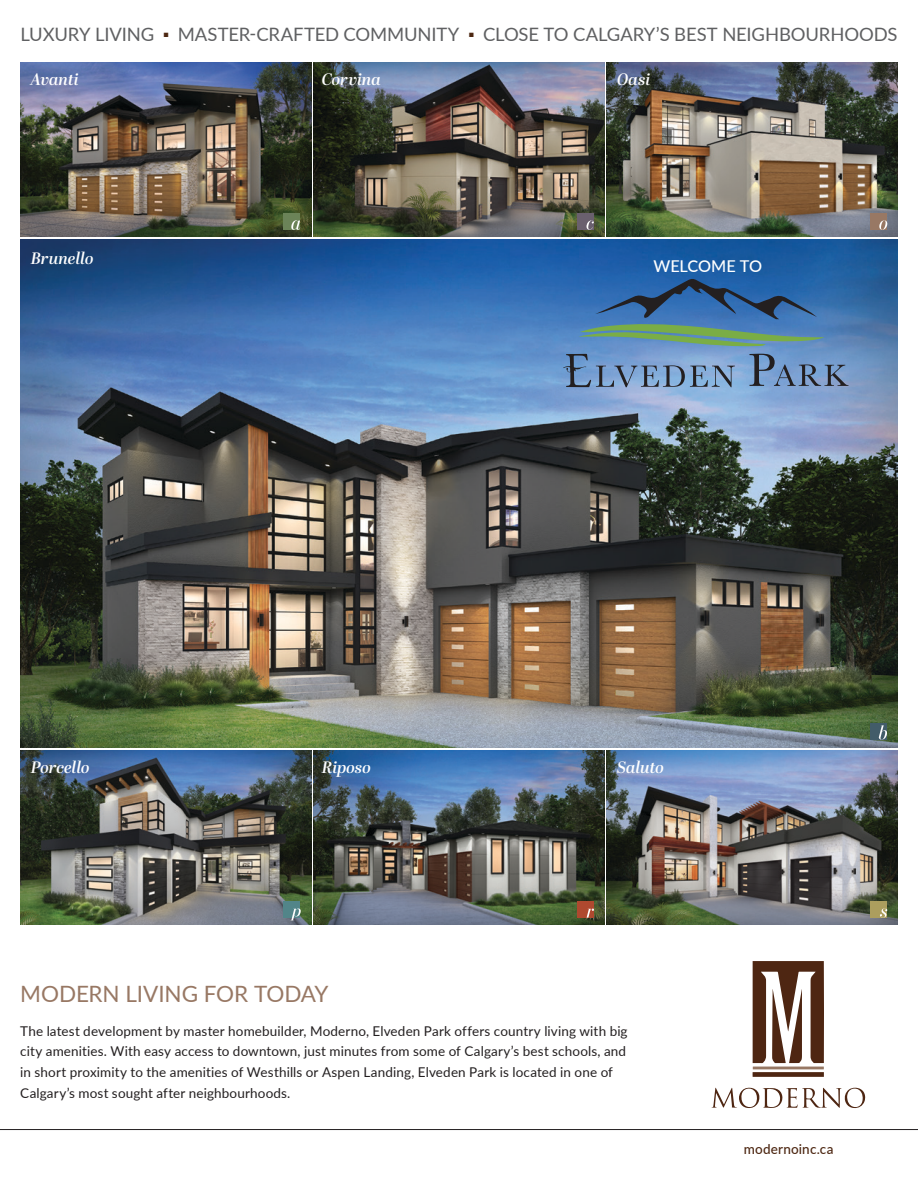
<style>
.page{position:relative;width:918px;height:1188px;background:#fff}
.page>*{position:absolute;margin:0;border:0;box-sizing:border-box;transform-origin:0 0}
.t1{font:22.5px "Lato";letter-spacing:-.005em;color:#987864}
.t2{font:18.45px "Lato";letter-spacing:-.01em;color:#5f6062}
.t3{font:italic 600 16.5px "Abril Display";letter-spacing:-.005em;color:#fff}
.t4{font:500 16.35px "Lato";letter-spacing:-.015em;color:#fff}
.t5{font:13.5px/20.7px "Lato";letter-spacing:.01em;color:#231f20}
.t6{font:500 13.5px "Lato";letter-spacing:.015em;color:#4d2712}
</style>
<div class="page">
<img style="left:20px;top:240px;width:878px;height:508px">
<img style="left:20px;top:751px;width:291px;height:174px">
<img style="left:607px;top:751px;width:291px;height:174px">
<img style="left:607px;top:63px;width:291px;height:174px">
<img style="left:313px;top:751px;width:292px;height:174px">
<svg style="left:753px;top:961px;width:71px;height:116px"></svg>
<svg style="left:711px;top:1087px;width:154px;height:21px"></svg>
<img style="left:313px;top:63px;width:292px;height:174px">
<div style="left:577px;top:213px;width:17px;height:17px;background:#6a606e"></div>
<svg style="left:587px;top:220px;width:7px;height:10px"></svg>
<img style="left:20px;top:63px;width:291px;height:174px">
<div style="left:283px;top:213px;width:17px;height:17px;background:#6b8358"></div>
<svg style="left:291px;top:220px;width:10px;height:10px"></svg>
<svg style="left:578px;top:278px;width:246px;height:69px;background:#42749b"></svg>
<svg style="left:749px;top:354px;width:99px;height:32px;background:#6684ab"></svg>
<svg style="left:563px;top:354px;width:172px;height:33px;background:#7191b9"></svg>
<div style="left:870px;top:723px;width:17px;height:17px;background:#425c69"></div>
<svg style="left:879px;top:725px;width:8px;height:15px"></svg>
<div style="left:871px;top:213px;width:16px;height:17px;background:#987864"></div>
<svg style="left:879px;top:220px;width:8px;height:10px"></svg>
<div style="left:284px;top:901px;width:16px;height:17px;background:#528589"></div>
<svg style="left:289px;top:909px;width:12px;height:11px"></svg>
<div style="left:577px;top:901px;width:16px;height:17px;background:#af492f"></div>
<svg style="left:587px;top:909px;width:7px;height:9px"></svg>
<div style="left:870px;top:901px;width:17px;height:17px;background:#ac9e5e"></div>
<svg style="left:880px;top:908px;width:7px;height:10px"></svg>
<hr style="left:0;top:1129px;width:918px;height:1px;background:#231f20">
<h2 class="t2" style="left:20px;top:21px;width:135px">LUXURY LIVING</h2>
<h2 class="t2" style="left:164px;top:21px;width:297px"><sup>■</sup> MASTER-CRAFTED COMMUNITY</h2>
<h2 class="t2" style="left:469px;top:21px;width:430px"><sup>■</sup> CLOSE TO CALGARY’S BEST NEIGHBOURHOODS</h2>
<p class="t3" style="left:31px;top:68px;width:49px">Avanti</p>
<p class="t3" style="left:31px;top:247px;width:64px">Brunello</p>
<p class="t3" style="left:31px;top:756px;width:61px">Porcello</p>
<p class="t3" style="left:322px;top:68px;width:61px">Corvina</p>
<p class="t3" style="left:322px;top:756px;width:51px">Riposo</p>
<h1 class="t1" style="left:20px;top:978px;width:310px">MODERN LIVING FOR TODAY</h1>
<p class="t3" style="left:617px;top:68px;width:34px">Oasi</p>
<p class="t4" style="left:653px;top:254px;width:110px">WELCOME TO</p>
<p class="t3" style="left:617px;top:756px;width:48px">Saluto</p>
<p class="t5" style="left:20px;top:1020px;width:609px">The latest development by master homebuilder, Moderno, Elveden Park offers country living with big city amenities. With easy access to downtown, just minutes from some of Calgary’s best schools, and in short proximity to the amenities of Westhills or Aspen Landing, Elveden Park is located in one of Calgary’s most sought after neighbourhoods.</p>
<p class="t6" style="left:744px;top:1140px;width:91px">modernoinc.ca</p>
</div>
